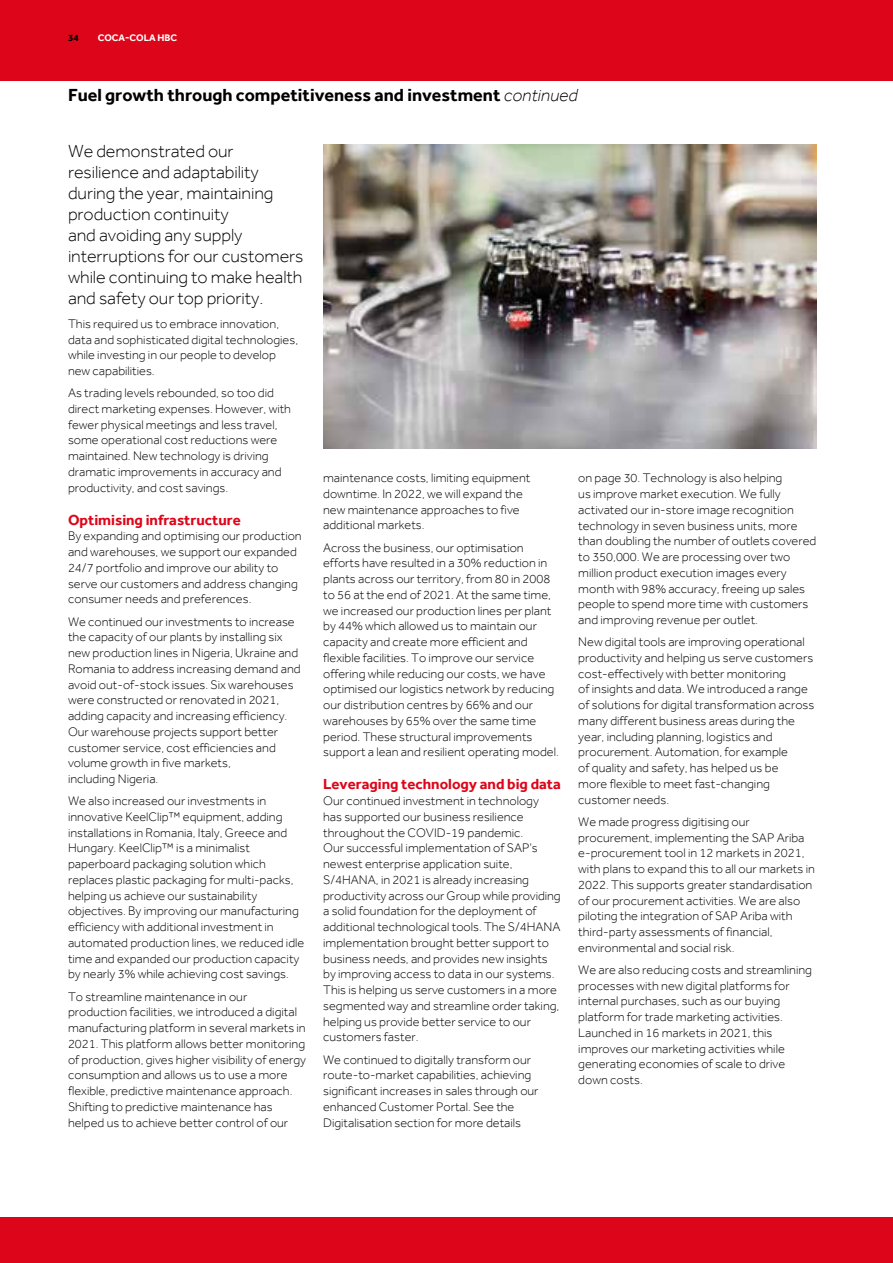
<style>
.page{position:relative;width:893px;height:1263px;background:#dd0519}
.page>*{position:absolute;margin:0;border:0;box-sizing:border-box;transform-origin:0 0}
.t1{font:300 18px/21px "Effra";letter-spacing:-.005em;color:#000}
.t2{font:700 18px "Effra";color:#000}
.t3{font:700 15px "Effra";color:#dd0519}
.t4{font:300 12.75px/15.8px "Effra";color:#000}
.t5{font:700 9.75px "Effra";color:#fff}
.t6{font:700 9.75px "Effra";color:#000}
.s1{font-weight:300;font-style:italic}
</style>
<div class="page">
<div style="left:0;top:81px;width:893px;height:1135px;background:#fff"></div>
<img style="left:323px;top:145px;width:493px;height:303px">
<p class="t6" style="left:68px;top:31px;width:12px">34</p>
<p class="t5" style="left:98px;top:31px;width:81px">COCA-COLA HBC</p>
<h1 class="t2" style="left:68px;top:84px;width:511px">Fuel growth through competitiveness and investment <span class="s1">continued</span></h1>
<h1 class="t1" style="left:68px;top:140px;width:237px">We demonstrated our resilience and adaptability during the year, maintaining production continuity<br>and avoiding any supply interruptions for our customers while continuing to make health and safety our top priority.</h1>
<p class="t4" style="left:68px;top:316px;width:232px">This required us to embrace innovation, data and sophisticated digital technologies, while investing in our people to develop new capabilities.</p>
<p class="t4" style="left:68px;top:385px;width:225px">As trading levels rebounded, so too did direct marketing expenses. However, with fewer physical meetings and less travel, some operational cost reductions were maintained. New technology is driving dramatic improvements in accuracy and productivity, and cost savings.</p>
<p class="t3" style="left:68px;top:510px;width:174px">Optimising infrastructure</p>
<p class="t4" style="left:68px;top:528px;width:235px">By expanding and optimising our production and warehouses, we support our expanded 24/7 portfolio and improve our ability to serve our customers and address changing consumer needs and preferences.</p>
<p class="t4" style="left:68px;top:613px;width:234px">We continued our investments to increase the capacity of our plants by installing six new production lines in Nigeria, Ukraine and Romania to address increasing demand and avoid out-of-stock issues. Six warehouses were constructed or renovated in 2021, adding capacity and increasing efficiency.<br>Our warehouse projects support better customer service, cost efficiencies and volume growth in five markets,<br>including Nigeria.</p>
<p class="t4" style="left:68px;top:793px;width:238px">We also increased our investments in innovative KeelClip™ equipment, adding installations in Romania, Italy, Greece and Hungary. KeelClip™ is a minimalist paperboard packaging solution which replaces plastic packaging for multi-packs, helping us achieve our sustainability objectives. By improving our manufacturing efficiency with additional investment in automated production lines, we reduced idle time and expanded our production capacity by nearly 3% while achieving cost savings.</p>
<p class="t4" style="left:68px;top:988px;width:240px">To streamline maintenance in our production facilities, we introduced a digital manufacturing platform in several markets in 2021. This platform allows better monitoring of production, gives higher visibility of energy consumption and allows us to use a more flexible, predictive maintenance approach.<br>Shifting to predictive maintenance has helped us to achieve better control of our</p>
<p class="t4" style="left:323px;top:470px;width:209px">maintenance costs, limiting equipment downtime. In 2022, we will expand the new maintenance approaches to five additional markets.</p>
<p class="t4" style="left:323px;top:539px;width:237px">Across the business, our optimisation efforts have resulted in a 30% reduction in plants across our territory, from 80 in 2008 to 56 at the end of 2021. At the same time, we increased our production lines per plant by 44% which allowed us to maintain our capacity and create more efficient and flexible facilities. To improve our service offering while reducing our costs, we have optimised our logistics network by reducing our distribution centres by 66% and our warehouses by 65% over the same time period. These structural improvements support a lean and resilient operating model.</p>
<p class="t3" style="left:323px;top:775px;width:239px">Leveraging technology and big data</p>
<p class="t4" style="left:323px;top:793px;width:239px">Our continued investment in technology has supported our business resilience throughout the COVID-19 pandemic.<br>Our successful implementation of SAP’s newest enterprise application suite, S/4HANA, in 2021 is already increasing productivity across our Group while providing a solid foundation for the deployment of additional technological tools. The S/4HANA implementation brought better support to business needs, and provides new insights by improving access to data in our systems.<br>This is helping us serve customers in a more segmented way and streamline order taking, helping us provide better service to our customers faster.</p>
<p class="t4" style="left:323px;top:1051px;width:217px">We continued to digitally transform our route-to-market capabilities, achieving significant increases in sales through our enhanced Customer Portal. See the Digitalisation section for more details</p>
<p class="t4" style="left:578px;top:470px;width:240px">on page 30. Technology is also helping<br>us improve market execution. We fully activated our in-store image recognition technology in seven business units, more than doubling the number of outlets covered to 350,000. We are processing over two million product execution images every month with 98% accuracy, freeing up sales people to spend more time with customers and improving revenue per outlet.</p>
<p class="t4" style="left:578px;top:634px;width:238px">New digital tools are improving operational productivity and helping us serve customers cost-effectively with better monitoring<br>of insights and data. We introduced a range of solutions for digital transformation across many different business areas during the year, including planning, logistics and procurement. Automation, for example<br>of quality and safety, has helped us be<br>more flexible to meet fast-changing customer needs.</p>
<p class="t4" style="left:578px;top:814px;width:238px">We made progress digitising our procurement, implementing the SAP Ariba e-procurement tool in 12 markets in 2021, with plans to expand this to all our markets in 2022. This supports greater standardisation of our procurement activities. We are also piloting the integration of SAP Ariba with third-party assessments of financial, environmental and social risk.</p>
<p class="t4" style="left:578px;top:962px;width:235px">We are also reducing costs and streamlining processes with new digital platforms for internal purchases, such as our buying platform for trade marketing activities.<br>Launched in 16 markets in 2021, this improves our marketing activities while generating economies of scale to drive down costs.</p>
</div>
